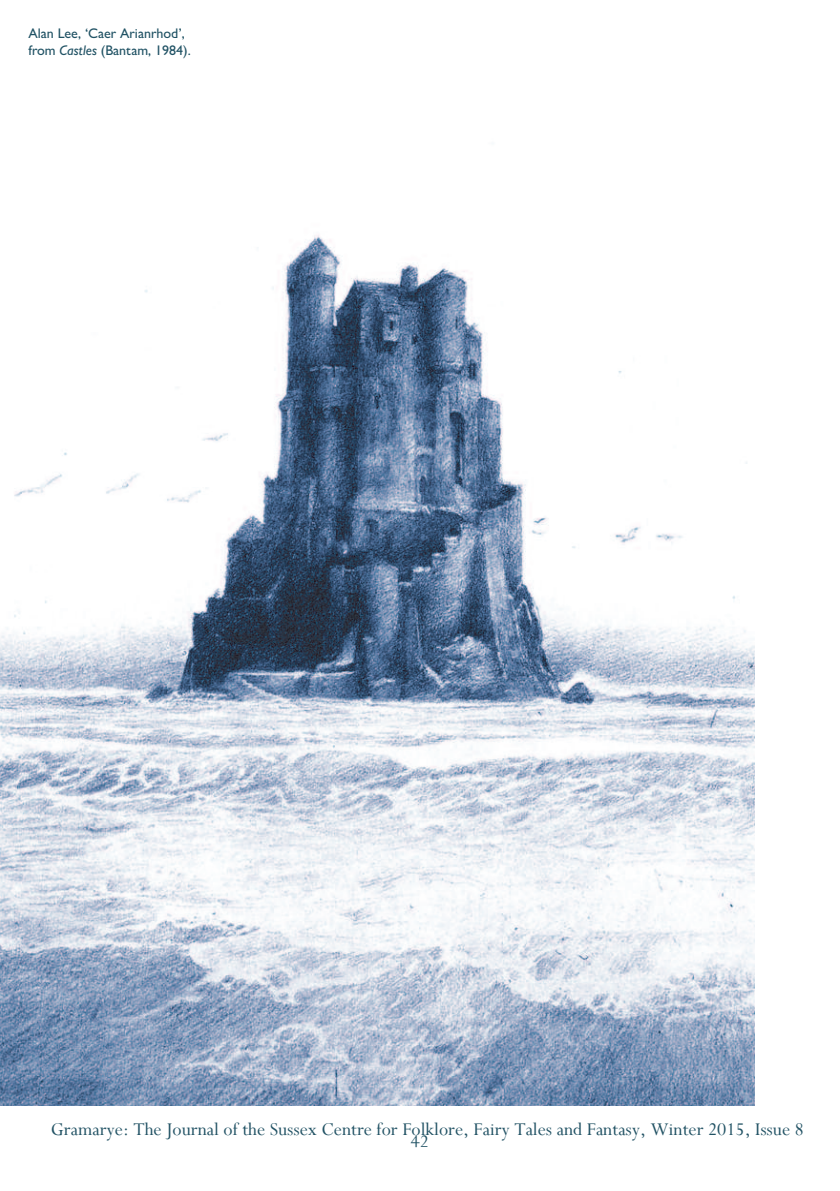
<style>
.page{position:relative;width:840px;height:1191px;background:#fff}
.page>*{position:absolute;margin:0;border:0;box-sizing:border-box;transform-origin:0 0}
.t1{font:20px "Perpetua";color:#215264}
.t2{font:20px "Perpetua";color:#205264}
.t3{font:500 14px/16.8px "Gill Sans MT Std";color:#205264}
.s1{font-style:italic}
</style>
<div class="page">
<img style="left:0;top:235px;width:754px;height:871px">
<p class="t3" style="left:28px;top:26px;width:164px">Alan Lee, ‘Caer Arianrhod’, from <span class="s1">Castles</span> (Bantam, 1984).</p>
<p class="t1" style="left:51px;top:1116px;width:754px">Gramarye: The Journal of the Sussex Centre for Folklore, Fairy Tales and Fantasy, Winter 2015, Issue 8</p>
<p class="t2" style="left:411px;top:1128px;width:20px">42</p>
</div>
